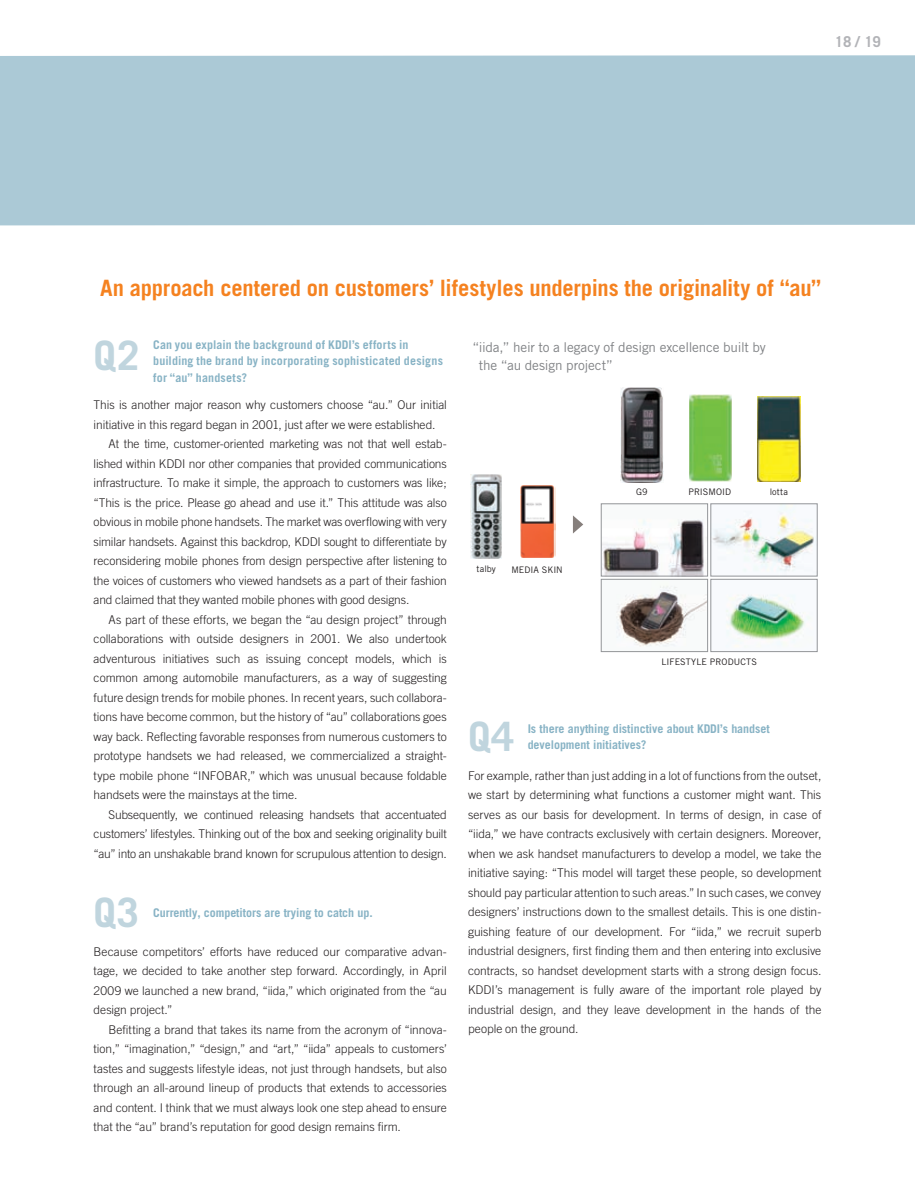
<style>
.page{position:relative;width:915px;height:1191px;background:#fff}
.page>*{position:absolute;margin:0;border:0;box-sizing:border-box;transform-origin:0 0}
.t1{font:700 40.5px "Trade Gothic";color:#c0d5de}
.t2{font:700 22.5px "Trade Gothic";letter-spacing:-.01em;color:#f58220}
.t3{font:700 15px "Trade Gothic";color:#b2b3b7}
.t4{font:13.5px/18px "Trade Gothic";letter-spacing:-.01em;color:#808285}
.t5{font:300 12px/19.5px "Trade Gothic";letter-spacing:-.005em;color:#231f20;text-align:justify}
.t6{font:700 12px/16.5px "Trade Gothic";color:#88b3c5}
.t7{font:9px "Trade Gothic";letter-spacing:.01em;color:#231f20}
</style>
<div class="page">
<div style="left:0;top:55px;width:914px;height:170px;background:#abc9d6"></div>
<img style="left:603px;top:519px;width:101px;height:55px">
<div style="left:601px;top:504px;width:106px;height:72px;border:1px solid #939598"></div>
<img style="left:712px;top:506px;width:103px;height:67px">
<img style="left:616px;top:585px;width:89px;height:62px">
<div style="left:601px;top:579px;width:106px;height:72px;border:1px solid #939598"></div>
<img style="left:726px;top:594px;width:84px;height:53px">
<div style="left:710px;top:579px;width:107px;height:72px;border:1px solid #939598"></div>
<svg style="left:573px;top:515px;width:10px;height:18px"></svg>
<img style="left:471px;top:474px;width:30px;height:85px">
<img style="left:520px;top:485px;width:35px;height:73px">
<img style="left:620px;top:387px;width:43px;height:96px">
<img style="left:689px;top:394px;width:42px;height:87px">
<img style="left:757px;top:396px;width:42px;height:86px">
<p class="t3" style="left:834px;top:32px;width:48px">18 / 19</p>
<p class="t2" style="left:100px;top:274px;width:722px">An approach centered on customers’ lifestyles underpins the originality of “au”</p>
<p class="t1" style="left:94px;top:330px;width:47px">Q2</p>
<p class="t6" style="left:153px;top:336px;width:291px">Can you explain the background of KDDI’s efforts in building the brand by incorporating sophisticated designs for “au” handsets?</p>
<p class="t5" style="left:94px;top:395px;width:354px">This is another major reason why customers choose “au.” Our initial</p>
<p class="t5" style="left:94px;top:414px;width:343px">initiative in this regard began in 2001, just after we were established.</p>
<p class="t5" style="left:108px;top:434px;width:340px">At the time, customer-oriented marketing was not that well estab-</p>
<p class="t5" style="left:94px;top:453px;width:354px">lished within KDDI nor other companies that provided communications</p>
<p class="t5" style="left:94px;top:473px;width:354px">infrastructure. To make it simple, the approach to customers was like;</p>
<p class="t5" style="left:94px;top:492px;width:354px">“This is the price. Please go ahead and use it.” This attitude was also</p>
<p class="t5" style="left:94px;top:512px;width:354px">obvious in mobile phone handsets. The market was overflowing with very</p>
<p class="t5" style="left:94px;top:531px;width:354px">similar handsets. Against this backdrop, KDDI sought to differentiate by</p>
<p class="t5" style="left:94px;top:551px;width:354px">reconsidering mobile phones from design perspective after listening to</p>
<p class="t5" style="left:94px;top:570px;width:354px">the voices of customers who viewed handsets as a part of their fashion</p>
<p class="t5" style="left:94px;top:590px;width:317px">and claimed that they wanted mobile phones with good designs.</p>
<p class="t5" style="left:108px;top:609px;width:339px">As part of these efforts, we began the “au design project” through</p>
<p class="t5" style="left:94px;top:629px;width:354px">collaborations with outside designers in 2001. We also undertook</p>
<p class="t5" style="left:94px;top:648px;width:354px">adventurous initiatives such as issuing concept models, which is</p>
<p class="t5" style="left:94px;top:668px;width:354px">common among automobile manufacturers, as a way of suggesting</p>
<p class="t5" style="left:94px;top:687px;width:354px">future design trends for mobile phones. In recent years, such collabora-</p>
<p class="t5" style="left:94px;top:707px;width:354px">tions have become common, but the history of “au” collaborations goes</p>
<p class="t5" style="left:94px;top:726px;width:354px">way back. Reflecting favorable responses from numerous customers to</p>
<p class="t5" style="left:94px;top:746px;width:354px">prototype handsets we had released, we commercialized a straight-</p>
<p class="t5" style="left:94px;top:765px;width:354px">type mobile phone “INFOBAR,” which was unusual because foldable</p>
<p class="t5" style="left:94px;top:785px;width:205px">handsets were the mainstays at the time.</p>
<p class="t5" style="left:94px;top:804px;width:354px">Subsequently, we continued releasing handsets that accentuated</p>
<p class="t5" style="left:94px;top:824px;width:354px">customers’ lifestyles. Thinking out of the box and seeking originality built</p>
<p class="t5" style="left:94px;top:843px;width:354px">“au” into an unshakable brand known for scrupulous attention to design.</p>
<p class="t1" style="left:94px;top:887px;width:47px">Q3</p>
<p class="t6" style="left:153px;top:904px;width:221px">Currently, competitors are trying to catch up.</p>
<p class="t5" style="left:94px;top:941px;width:354px">Because competitors’ efforts have reduced our comparative advan-</p>
<p class="t5" style="left:94px;top:960px;width:354px">tage, we decided to take another step forward. Accordingly, in April</p>
<p class="t5" style="left:94px;top:980px;width:354px">2009 we launched a new brand, “iida,” which originated from the “au</p>
<p class="t5" style="left:94px;top:999px;width:80px">design project.”</p>
<p class="t5" style="left:108px;top:1019px;width:340px">Befitting a brand that takes its name from the acronym of “innova-</p>
<p class="t5" style="left:94px;top:1038px;width:354px">tion,” “imagination,” “design,” and “art,” “iida” appeals to customers’</p>
<p class="t5" style="left:94px;top:1058px;width:354px">tastes and suggests lifestyle ideas, not just through handsets, but also</p>
<p class="t5" style="left:94px;top:1077px;width:354px">through an all-around lineup of products that extends to accessories</p>
<p class="t5" style="left:94px;top:1097px;width:354px">and content. I think that we must always look one step ahead to ensure</p>
<p class="t5" style="left:94px;top:1116px;width:308px">that the “au” brand’s reputation for good design remains firm.</p>
<p class="t4" style="left:478px;top:338px;width:288px;text-indent:-6px">“iida,” heir to a legacy of design excellence built by the “au design project”</p>
<p class="t7" style="left:476px;top:563px;width:21px">talby</p>
<p class="t7" style="left:511px;top:564px;width:53px">MEDIA SKIN</p>
<p class="t7" style="left:636px;top:486px;width:13px">G9</p>
<p class="t7" style="left:688px;top:486px;width:44px">PRISMOID</p>
<p class="t7" style="left:769px;top:486px;width:20px">lotta</p>
<p class="t7" style="left:661px;top:656px;width:97px">LIFESTYLE PRODUCTS</p>
<p class="t1" style="left:468px;top:712px;width:47px">Q4</p>
<p class="t6" style="left:527px;top:720px;width:243px">Is there anything distinctive about KDDI’s handset development initiatives?</p>
<p class="t5" style="left:468px;top:765px;width:355px">For example, rather than just adding in a lot of functions from the outset, we start by determining what functions a customer might want. This serves as our basis for development. In terms of design, in case of “iida,” we have contracts exclusively with certain designers. Moreover, when we ask handset manufacturers to develop a model, we take the initiative saying: “This model will target these people, so development should pay particular attention to such areas.” In such cases, we convey designers’ instructions down to the smallest details. This is one distin&shy;guishing feature of our development. For “iida,” we recruit superb industrial designers, first finding them and then entering into exclusive contracts, so handset development starts with a strong design focus.<br>KDDI’s management is fully aware of the important role played by industrial design, and they leave development in the hands of the people on the ground.</p>
</div>
